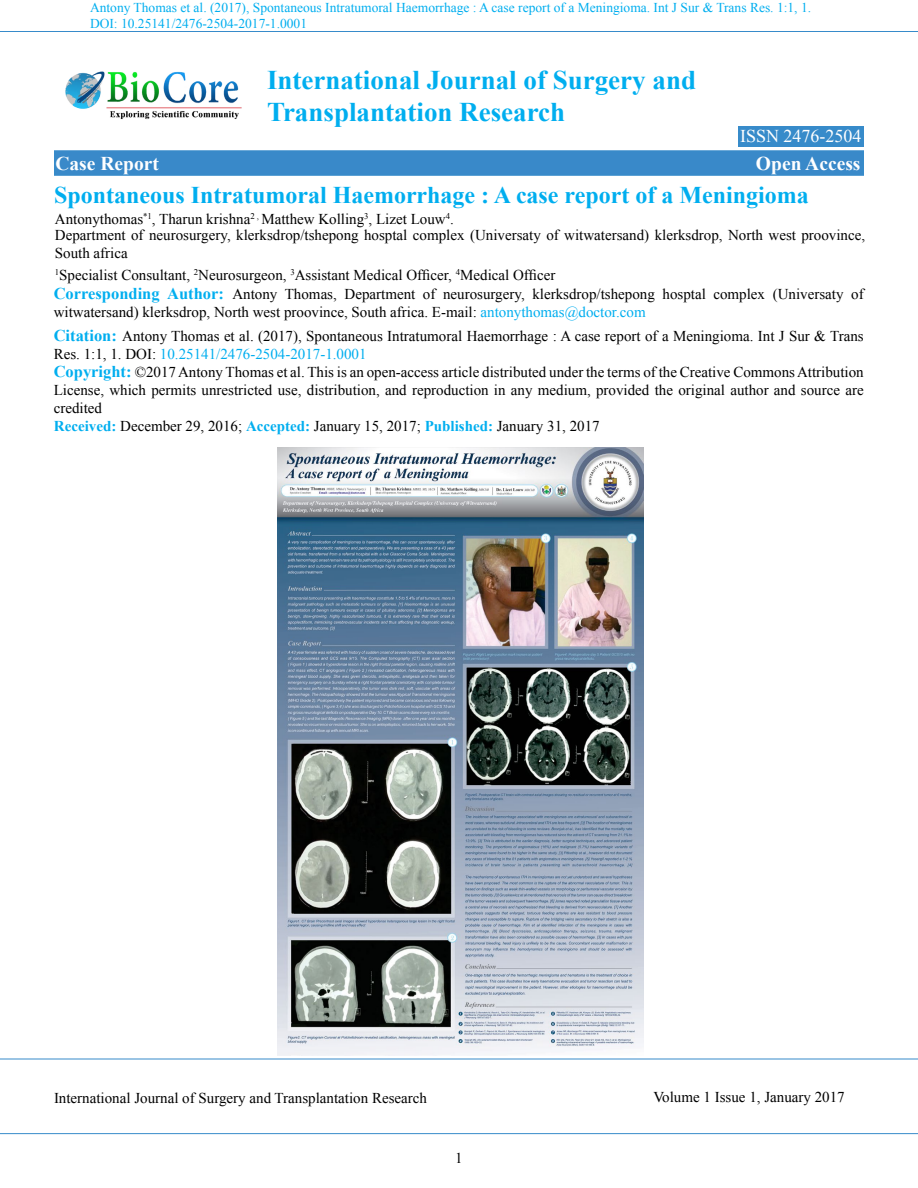
<style>
.page{position:relative;width:918px;height:1188px;background:#fff}
.page>*{position:absolute;margin:0;border:0;box-sizing:border-box;transform-origin:0 0}
.t1{font:700 27px/32.4px "Times New Roman";color:#00aeef}
.t2{font:700 24px "Times New Roman";color:#00aeef}
.t3{font:700 19.5px "Times New Roman";color:#fff}
.t4{font:18px "Times New Roman";color:#fff}
.t5{font:15px/18px "Times New Roman";color:#000}
.t6{font:13.5px/16.2px "Times New Roman";color:#00aeef}
.s1{font-weight:700;font-size:16.5px;color:#00aeef}
.s2{color:#00aeef}
.s3{font-weight:700;color:#00aeef}
</style>
<div class="page">
<hr style="left:0;top:31px;width:918px;height:1px;background:#378bca">
<hr style="left:0;top:1059px;width:918px;height:1px;background:#378bca">
<hr style="left:0;top:1133px;width:918px;height:1px;background:#378bca">
<div style="left:54px;top:150px;width:810px;height:26px;background:#3989c9;border:2px solid #378bca"></div>
<img style="left:277px;top:448px;width:366px;height:608px">
<div style="left:738px;top:126px;width:126px;height:21px;background:#378bca"></div>
<img style="left:65px;top:71px;width:177px;height:48px">
<p class="t6" style="left:90px;top:-1px;width:723px">Antony Thomas et al. (2017), Spontaneous Intratumoral Haemorrhage : A case report of a Meningioma. Int J Sur &amp; Trans Res. 1:1, 1.<br>DOI: 10.25141/2476-2504-2017-1.0001</p>
<h1 class="t1" style="left:267px;top:63px;width:431px">International Journal of Surgery and<br>Transplantation Research</h1>
<p class="t4" style="left:740px;top:124px;width:123px">ISSN 2476-2504</p>
<h3 class="t3" style="left:56px;top:150px;width:105px">Case Report</h3>
<h3 class="t3" style="left:756px;top:150px;width:106px">Open Access</h3>
<h2 class="t2" style="left:54px;top:178px;width:756px">Spontaneous Intratumoral Haemorrhage : A case report of a Meningioma</h2>
<p class="t5" style="left:55px;top:209px;width:400px">Antonythomas<sup>*1</sup>, Tharun krishna<sup>2</sup> <sup>,</sup> Matthew Kolling<sup>3</sup>, Lizet Louw<sup>4</sup>.</p>
<p class="t5" style="left:55px;top:226px;width:812px">Department of neurosurgery, klerksdrop/tshepong hosptal complex (Universaty of witwatersand) klerksdrop, North west proovince,<br>South africa</p>
<p class="t5" style="left:54px;top:265px;width:812px;line-height:19.6px"><sup>1</sup>Specialist Consultant, <sup>2</sup>Neurosurgeon, <sup>3</sup>Assistant Medical Officer, <sup>4</sup>Medical Officer<br><span class="s1">Corresponding Author:</span> Antony Thomas, Department of neurosurgery, klerksdrop/tshepong hosptal complex (Universaty of</p>
<p class="t5" style="left:54px;top:300px;width:812px;line-height:24px">witwatersand) klerksdrop, North west proovince, South africa. E-mail: <span class="s2">antonythomas@doctor.com<br></span><span class="s1">Citation:</span> Antony Thomas et al. (2017), Spontaneous Intratumoral Haemorrhage : A case report of a Meningioma. Int J Sur &amp; Trans</p>
<p class="t5" style="left:54px;top:345px;width:812px">Res. 1:1, 1. DOI: <span class="s2">10.25141/2476-2504-2017-1.0001<br></span><span class="s1">Copyright:</span> ©2017 Antony Thomas et al. This is an open-access article distributed under the terms of the Creative Commons Attribution License, which permits unrestricted use, distribution, and reproduction in any medium, provided the original author and source are credited</p>
<p class="t5" style="left:54px;top:417px;width:547px"><span class="s3">Received:</span> December 29, 2016; <span class="s3">Accepted:</span> January 15, 2017; <span class="s3">Published:</span> January 31, 2017</p>
<p class="t5" style="left:54px;top:1089px;width:374px">International Journal of Surgery and Transplantation Research</p>
<p class="t5" style="left:653px;top:1088px;width:193px">Volume 1 Issue 1, January 2017</p>
<p class="t5" style="left:455px;top:1149px;width:9px">1</p>
</div>
